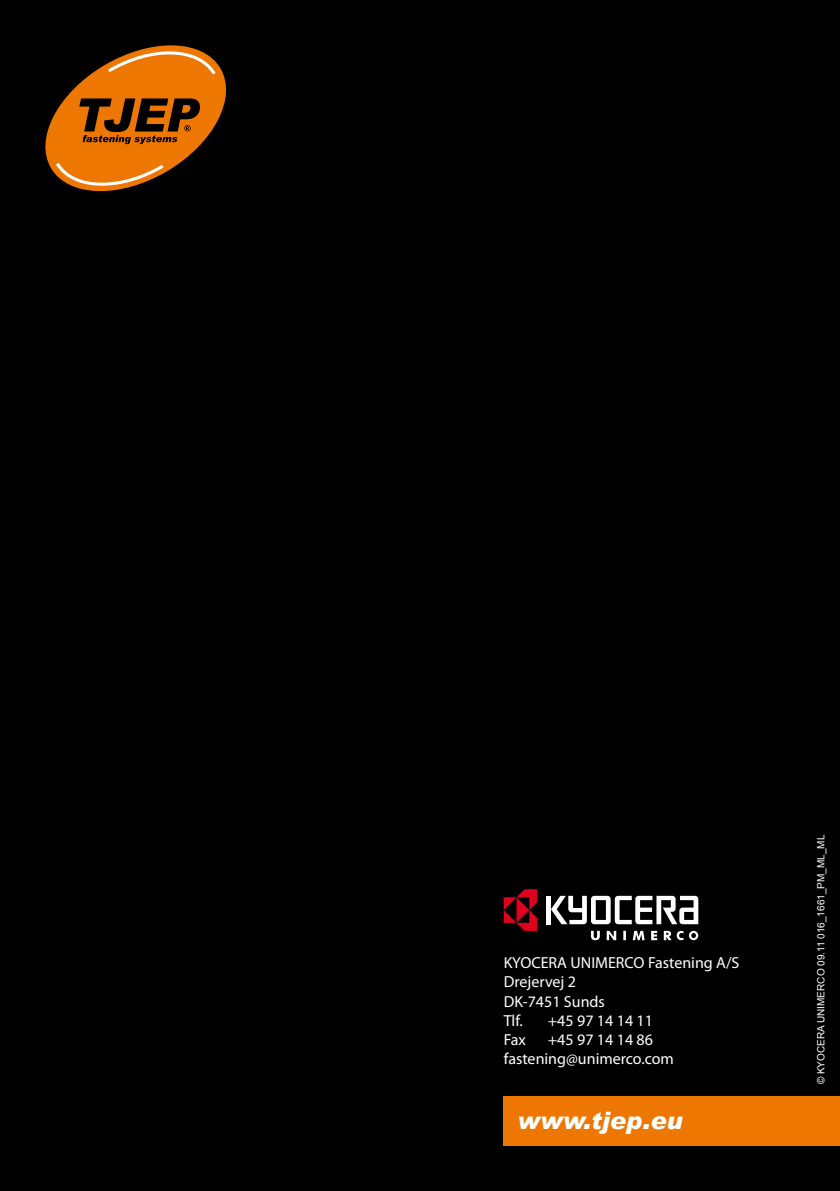
<style>
.page{position:relative;width:840px;height:1191px;background:#fff}
.page>*{position:absolute;margin:0;border:0;box-sizing:border-box;transform-origin:0 0}
.t1{font:italic 900 24px "Arial";color:#fff}
.t2{font:16px/19.2px "Myriad Pro";color:#fff}
.t3{font:10px "Arial";color:#fff}
</style>
<div class="page">
<div style="left:0;top:0;width:839px;height:1191px;background:#000"></div>
<div style="left:503px;top:1096px;width:336px;height:49px;background:#ed7700"></div>
<svg style="left:45px;top:45px;width:181px;height:146px"></svg>
<div style="left:545px;top:896px;width:5px;height:28px;background:#fff"></div>
<svg style="left:550px;top:896px;width:148px;height:28px"></svg>
<svg style="left:503px;top:889px;width:34px;height:42px"></svg>
<svg style="left:606px;top:931px;width:50px;height:9px"></svg>
<svg style="left:591px;top:931px;width:8px;height:9px"></svg>
<svg style="left:663px;top:931px;width:35px;height:9px"></svg>
<p class="t2" style="left:503px;top:953px;width:237px">KYOCERA UNIMERCO Fastening A/S<br>Drejervej 2<br>DK-7451 Sunds<br>Tlf.</p>
<p class="t2" style="left:547px;top:1010px;width:107px">+45 97 14 14 11</p>
<p class="t2" style="left:503px;top:1029px;width:24px">Fax</p>
<p class="t2" style="left:503px;top:1029px;width:172px;text-indent:44px">+45 97 14 14 86 fastening@unimerco.com</p>
<h1 class="t1" style="left:517px;top:1105px;width:166px">www.tjep.eu</h1>
<p class="t3" style="left:814px;top:1084px;width:251px;rotate:-90deg">© KYOCERA UNIMERCO 09.11 016_1661_PM_ML_ML</p>
</div>
